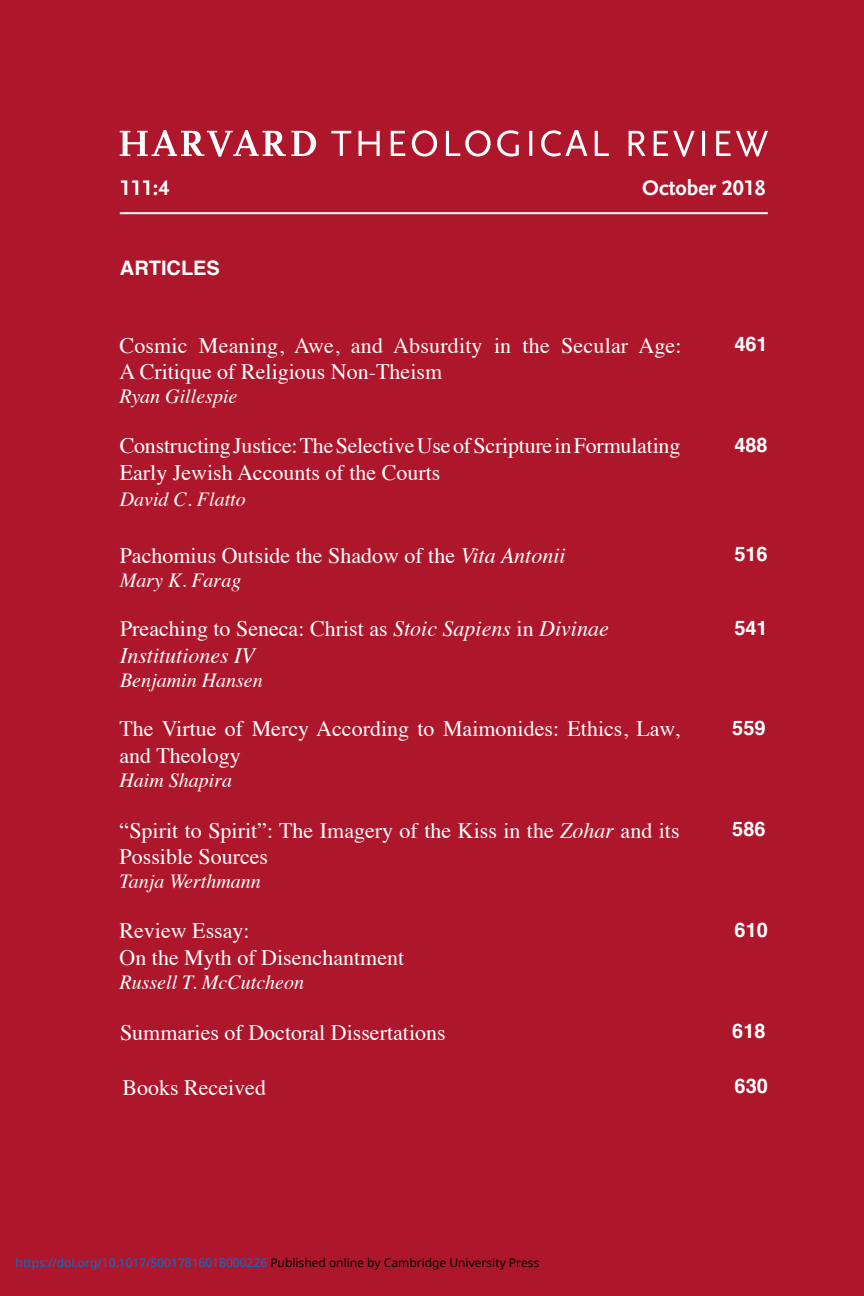
<style>
.page{position:relative;width:864px;height:1296px;background:#ae172b}
.page>*{position:absolute;margin:0;border:0;box-sizing:border-box;transform-origin:0 0}
.t1{font:22px/26.4px "Times";color:#fff}
.t2{font:italic 22px/26.4px "Times";color:#fff}
.t3{font:700 22px "Scala Sans Pro";color:#fff}
.t4{font:italic 20px "Times";color:#fff}
.t5{font:700 20px "Helvetica";color:#fff}
.t6{font:12px "Noto Sans";color:#0172cf}
.s1{font-style:italic}
.s2{font-style:normal}
.s3{color:#000}
</style>
<div class="page">
<hr style="left:120px;top:212px;width:648px;height:2px;background:#fff">
<svg style="left:120px;top:130px;width:648px;height:27px"></svg>
<p class="t3" style="left:120px;top:175px;width:51px">111:4</p>
<p class="t3" style="left:642px;top:175px;width:125px">October 2018</p>
<p class="t5" style="left:120px;top:252px;width:102px">ARTICLES</p>
<p class="t1" style="left:120px;top:330px;width:564px">Cosmic Meaning, Awe, and Absurdity in the Secular Age:<br>A Critique of Religious Non-Theism</p>
<p class="t4" style="left:120px;top:379px;width:119px">Ryan Gillespie</p>
<p class="t1" style="left:120px;top:431px;width:562px">Constructing Justice: The Selective Use of Scripture in Formulating<br>Early Jewish Accounts of the Courts</p>
<p class="t4" style="left:120px;top:482px;width:128px">David C. Flatto</p>
<p class="t1" style="left:120px;top:540px;width:447px">Pachomius Outside the Shadow of the <span class="s1">Vita Antonii</span></p>
<p class="t4" style="left:120px;top:563px;width:123px">Mary K. Farag</p>
<p class="t2" style="left:120px;top:614px;width:490px"><span class="s2">Preaching to Seneca: Christ as</span> Stoic Sapiens <span class="s2">in</span> Divinae<br>Institutiones IV</p>
<p class="t4" style="left:120px;top:662px;width:144px">Benjamin Hansen</p>
<p class="t1" style="left:120px;top:714px;width:562px">The Virtue of Mercy According to Maimonides: Ethics, Law, and Theology</p>
<p class="t4" style="left:120px;top:763px;width:114px">Haim Shapira</p>
<p class="t1" style="left:120px;top:815px;width:561px">“Spirit to Spirit”: The Imagery of the Kiss in the <span class="s1">Zohar</span> and its<br>Possible Sources</p>
<p class="t4" style="left:120px;top:864px;width:143px">Tanja Werthmann</p>
<p class="t1" style="left:120px;top:916px;width:286px">Review Essay:<br>On the Myth of Disenchantment</p>
<p class="t4" style="left:120px;top:965px;width:186px">Russell T. McCutcheon</p>
<p class="t1" style="left:120px;top:1017px;width:327px">Summaries of Doctoral Dissertations</p>
<p class="t5" style="left:734px;top:328px;width:35px">461</p>
<p class="t5" style="left:734px;top:429px;width:35px">488</p>
<p class="t5" style="left:734px;top:538px;width:35px">516</p>
<p class="t5" style="left:734px;top:611px;width:35px">541</p>
<p class="t5" style="left:732px;top:712px;width:35px">559</p>
<p class="t5" style="left:732px;top:813px;width:35px">586</p>
<p class="t5" style="left:735px;top:914px;width:35px">610</p>
<p class="t5" style="left:732px;top:1015px;width:35px">618</p>
<p class="t1" style="left:122px;top:1072px;width:145px">Books Received</p>
<p class="t5" style="left:735px;top:1070px;width:35px">630</p>
<p class="t6" style="left:16px;top:1255px;width:525px">https://doi.org/10.1017/S0017816018000226 <span class="s3">Published online by Cambridge University Press</span></p>
</div>
